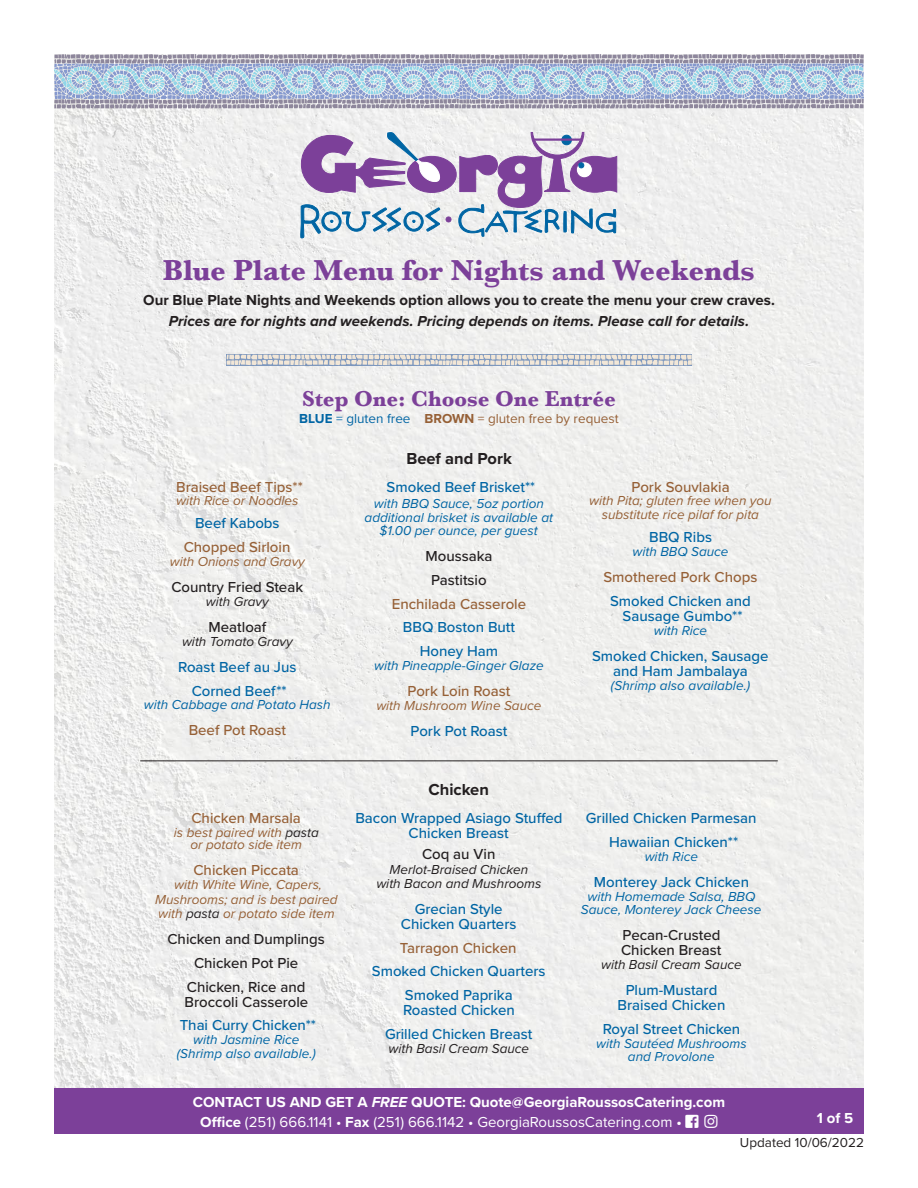
<style>
.page{position:relative;width:918px;height:1188px;background:#fff}
.page>*{position:absolute;margin:0;border:0;box-sizing:border-box;transform-origin:0 0}
.t1{font:700 30px "Baskerville";letter-spacing:-.005em;color:#7c4099}
.menu_title{font:700 22.5px "Baskerville";color:#7c4099}
.menu_titles{font:700 16.5px "Proxima Nova";color:#231f20}
.menu_list{font:500 15px/15px "Proxima Nova";color:#0065a4;text-align:center}
.menu_list-2{font:500 15px "Proxima Nova";color:#966036}
.menu_list-3{font:500 15px/15px "Proxima Nova";color:#231f20}
.t2{font:700 15px/19.5px "Proxima Nova";color:#fff;text-align:center}
.t3{font:700 15px "Proxima Nova";letter-spacing:.005em;color:#231f20}
.body_-_bullets{font:italic 700 15px "Proxima Nova";letter-spacing:.005em;color:#231f20}
.menu_list_-sub{font:500 15px "Proxima Nova";color:#0065a4}
.menu_list-4{font:italic 13.5px/13.5px "Proxima Nova";color:#0065a4;text-align:center}
.menu_list-5{font:italic 13.5px/12px "Proxima Nova";color:#966036;text-align:center}
.menu_list-6{font:italic 13.5px "Proxima Nova";color:#231f20}
.menu_list_-sub-2{font:italic 13.5px/13.5px "Proxima Nova";color:#966036;text-align:center}
.menu_list_-sub-3{font:italic 13.5px/13.5px "Proxima Nova";color:#231f20;text-align:center}
.menu_title-2{font:13.5px "Proxima Nova";color:#966036}
.t4{font:13.5px "Proxima Nova";color:#231f20}
.menu_list_-sub-4{font:italic 13.5px "Proxima Nova";color:#0065a4}
.s1{font-weight:700;color:#0065a4}
.s2{color:#0065a4}
.s3{font-weight:700}
.s4{color:#231f20}
.s5{font-style:italic}
.s6{font-weight:400}
.s7{font-weight:600}
</style>
<div class="page">
<img style="left:54px;top:108px;width:810px;height:980px">
<div style="left:54px;top:1088px;width:810px;height:46px;background:#7c4099"></div>
<svg style="left:54px;top:54px;width:810px;height:54px;background:#afbdd2"></svg>
<svg style="left:300px;top:131px;width:318px;height:107px"></svg>
<svg style="left:226px;top:354px;width:466px;height:12px"></svg>
<svg style="left:227px;top:355px;width:465px;height:10px;background:#cfcfcf"></svg>
<hr style="left:140px;top:760px;width:638px;height:1px;background:#231f20">
<p class="t1" style="left:163px;top:249px;width:594px">Blue Plate Menu for Nights and Weekends</p>
<p class="t3" style="left:143px;top:288px;width:633px">Our Blue Plate Nights and Weekends option allows you to create the menu your crew craves.</p>
<p class="body_-_bullets" style="left:169px;top:310px;width:582px">Prices are for nights and weekends. Pricing depends on items. Please call for details.</p>
<p class="menu_title" style="left:302px;top:383px;width:315px">Step One: Choose One Entrée</p>
<p class="menu_title-2" style="left:299px;top:408px;width:321px"><span class="s1">BLUE</span> <span class="s2">= gluten free</span> <span class="s3">BROWN</span> = gluten free by request</p>
<p class="menu_list-2" style="left:176px;top:475px;width:128px">Braised Beef Tips**</p>
<p class="menu_list-5" style="left:176px;top:494px;width:124px">with Rice or Noodles</p>
<p class="menu_list" style="left:195px;top:515px;width:86px">Beef Kabobs</p>
<p class="menu_list-2" style="left:184px;top:536px;width:108px">Chopped Sirloin</p>
<p class="menu_list-5" style="left:170px;top:555px;width:137px">with Onions and Gravy</p>
<p class="menu_list-3" style="left:171px;top:579px;width:133px">Country Fried Steak</p>
<p class="menu_list-6" style="left:206px;top:591px;width:64px">with Gravy</p>
<p class="menu_list-3" style="left:209px;top:619px;width:59px">Meatloaf</p>
<p class="menu_list-6" style="left:182px;top:631px;width:112px">with Tomato Gravy</p>
<p class="menu_list" style="left:178px;top:659px;width:120px">Roast Beef au Jus</p>
<p class="menu_list" style="left:192px;top:682px;width:96px">Corned Beef**</p>
<p class="menu_list-4" style="left:144px;top:698px;width:188px">with Cabbage and Potato Hash</p>
<p class="menu_list-2" style="left:189px;top:719px;width:99px">Beef Pot Roast</p>
<p class="menu_titles" style="left:406px;top:446px;width:107px">Beef and Pork</p>
<p class="menu_list" style="left:387px;top:478px;width:150px">Smoked Beef Brisket**</p>
<p class="menu_list-4" style="left:365px;top:496px;width:190px">with BBQ Sauce, 5oz portion additional brisket is available at $1.00 per ounce, per guest</p>
<p class="menu_list-3" style="left:425px;top:548px;width:69px">Moussaka</p>
<p class="menu_list-3" style="left:431px;top:572px;width:57px">Pastitsio</p>
<p class="menu_list-2" style="left:392px;top:592px;width:136px">Enchilada Casserole</p>
<p class="menu_list" style="left:403px;top:619px;width:114px">BBQ Boston Butt</p>
<p class="menu_list" style="left:420px;top:643px;width:80px">Honey Ham</p>
<p class="menu_list-4" style="left:374px;top:658px;width:171px">with Pineapple-Ginger Glaze</p>
<p class="menu_list-2" style="left:408px;top:680px;width:104px">Pork Loin Roast</p>
<p class="menu_list-5" style="left:376px;top:699px;width:167px">with Mushroom Wine Sauce</p>
<p class="menu_list" style="left:411px;top:723px;width:98px">Pork Pot Roast</p>
<p class="menu_list-2" style="left:191px;top:807px;width:111px">Chicken Marsala</p>
<p class="menu_list-5" style="left:174px;top:826px;width:147px">is best paired with <span class="s4">pasta </span>or potato side item</p>
<p class="menu_list-2" style="left:193px;top:859px;width:107px">Chicken Piccata</p>
<p class="menu_list-5" style="left:174px;top:878px;width:149px">with White Wine, Capers,</p>
<p class="menu_list-5" style="left:155px;top:892px;width:184px">Mushrooms; and is best paired</p>
<p class="menu_list-5" style="left:158px;top:907px;width:178px">with <span class="s4">pasta</span> or potato side item</p>
<p class="menu_list-3" style="left:167px;top:931px;width:159px">Chicken and Dumplings</p>
<p class="menu_list-3" style="left:194px;top:955px;width:106px">Chicken Pot Pie</p>
<p class="menu_list-3" style="left:185px;top:979px;width:125px">Chicken, Rice and<br>Broccoli Casserole</p>
<p class="menu_list" style="left:180px;top:1017px;width:138px">Thai Curry Chicken**</p>
<p class="menu_list-4" style="left:177px;top:1032px;width:141px">with Jasmine Rice (Shrimp also available.)</p>
<p class="menu_titles" style="left:428px;top:777px;width:62px">Chicken</p>
<p class="menu_list" style="left:355px;top:810px;width:209px">Bacon Wrapped Asiago Stuffed<br>Chicken Breast</p>
<p class="menu_list-3" style="left:422px;top:846px;width:75px">Coq au Vin</p>
<p class="menu_list_-sub-3" style="left:376px;top:863px;width:167px">Merlot-Braised Chicken with Bacon and Mushrooms</p>
<p class="menu_list" style="left:401px;top:901px;width:117px">Grecian Style<br>Chicken Quarters</p>
<p class="menu_list-2" style="left:400px;top:936px;width:118px">Tarragon Chicken</p>
<p class="menu_list" style="left:372px;top:963px;width:175px">Smoked Chicken Quarters</p>
<p class="menu_list" style="left:403px;top:987px;width:113px;text-align:left">Smoked Paprika<br>Roasted Chicken</p>
<p class="menu_list" style="left:385px;top:1026px;width:149px">Grilled Chicken Breast</p>
<p class="menu_list-6" style="left:389px;top:1038px;width:142px">with Basil Cream Sauce</p>
<p class="menu_list-2" style="left:632px;top:475px;width:100px">Pork Souvlakia</p>
<p class="menu_list_-sub-2" style="left:589px;top:494px;width:184px">with Pita; gluten free when you substitute rice pilaf for pita</p>
<p class="menu_list_-sub" style="left:649px;top:526px;width:64px">BBQ Ribs</p>
<p class="menu_list_-sub-4" style="left:633px;top:542px;width:98px">with BBQ Sauce</p>
<p class="menu_list-2" style="left:603px;top:566px;width:156px">Smothered Pork Chops</p>
<p class="menu_list" style="left:610px;top:593px;width:142px">Smoked Chicken and<br>Sausage Gumbo**</p>
<p class="menu_list-4" style="left:654px;top:623px;width:55px">with Rice</p>
<p class="menu_list" style="left:592px;top:648px;width:178px">Smoked Chicken, Sausage and Ham Jambalaya</p>
<p class="menu_list-4" style="left:611px;top:678px;width:141px">(Shrimp also available.)</p>
<p class="menu_list" style="left:586px;top:810px;width:172px">Grilled Chicken Parmesan</p>
<p class="menu_list" style="left:609px;top:834px;width:131px">Hawaiian Chicken**</p>
<p class="menu_list-4" style="left:645px;top:849px;width:55px">with Rice</p>
<p class="menu_list" style="left:594px;top:874px;width:157px">Monterey Jack Chicken</p>
<p class="menu_list-4" style="left:581px;top:889px;width:182px">with Homemade Salsa, BBQ<br>Sauce, Monterey Jack Cheese</p>
<p class="menu_list-3" style="left:621px;top:927px;width:102px">Pecan-Crusted<br>Chicken Breast</p>
<p class="menu_list-6" style="left:601px;top:954px;width:142px">with Basil Cream Sauce</p>
<p class="menu_list" style="left:618px;top:982px;width:109px">Plum-Mustard<br>Braised Chicken</p>
<p class="menu_list" style="left:603px;top:1021px;width:139px">Royal Street Chicken</p>
<p class="menu_list-4" style="left:596px;top:1036px;width:152px">with Sautéed Mushrooms and Provolone</p>
<p class="t2" style="left:193px;top:1092px;width:534px">CONTACT US AND GET A <span class="s5">FREE</span> QUOTE: Quote@GeorgiaRoussosCatering.com<br>Office <span class="s6">(251) 666.1141 •</span> Fax <span class="s6">(251) 666.1142 • GeorgiaRoussosCatering.com</span> <span class="s7">•</span> □□▲❑◆ ■▲▼</p>
<p class="t2" style="left:817px;top:1108px;width:38px">1 of 5</p>
<p class="t4" style="left:740px;top:1132px;width:126px">Updated 10/06/2022</p>
</div>
